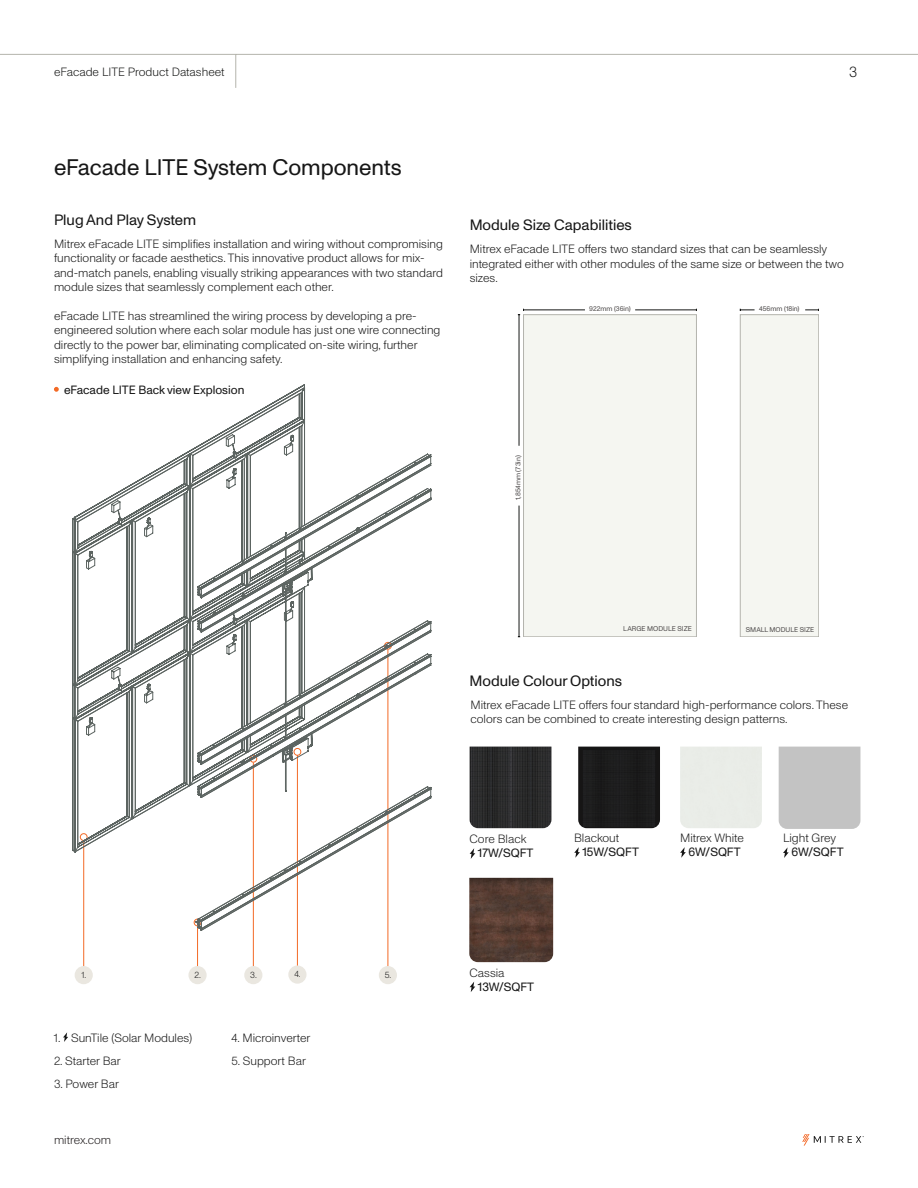
<style>
.page{position:relative;width:918px;height:1188px;background:#fff}
.page>*{position:absolute;margin:0;border:0;box-sizing:border-box;transform-origin:0 0}
.t1{font:22.5px "Monument Grotesk";color:#161616}
.t2{font:15px "Monument Grotesk";color:#161616}
.t3{font:300 15px "Edu Monument Grotesk";color:#161616}
.t4{font:300 12px/14.4px "Edu Monument Grotesk";color:#161616}
.t5{font:12px "Monument Grotesk";color:#161616}
.t6{font:300 12px "Edu Monument Grotesk";color:#161716}
.t7{font:300 12px "Edu Monument Grotesk";color:#231f20}
.t8{font:300 9px "Edu Monument Grotesk";color:#161616}
.t9{font:6.9px "Monument Grotesk";color:#504d4d}
</style>
<div class="page">
<svg style="left:802px;top:1134px;width:62px;height:12px"></svg>
<hr style="left:0;top:54px;width:918px;height:1px;background:#b5b5ad">
<hr style="left:235px;top:54px;width:1px;height:34px;background:#b5b5ad">
<div style="left:75px;top:966px;width:18px;height:18px;background:#eae7e0;border-radius:50%"></div>
<hr style="left:83px;top:841px;width:1px;height:125px;background:#f36a26">
<div style="left:244px;top:966px;width:18px;height:18px;background:#eae7e0;border-radius:50%"></div>
<hr style="left:253px;top:763px;width:1px;height:203px;background:#f36a26">
<div style="left:188px;top:966px;width:19px;height:18px;background:#eae7e0;border-radius:50%"></div>
<hr style="left:197px;top:926px;width:1px;height:40px;background:#f36a26">
<div style="left:288px;top:966px;width:19px;height:18px;background:#eae7e0;border-radius:50%"></div>
<hr style="left:297px;top:755px;width:1px;height:211px;background:#f36a26">
<div style="left:379px;top:966px;width:18px;height:18px;background:#eae7e0;border-radius:50%"></div>
<hr style="left:388px;top:650px;width:1px;height:316px;background:#f36a26">
<svg style="left:54px;top:387px;width:5px;height:5px"></svg>
<svg style="left:63px;top:1032px;width:5px;height:10px"></svg>
<hr style="left:519px;top:315px;width:1px;height:131px;background:#161716">
<hr style="left:519px;top:506px;width:1px;height:131px;background:#161716">
<hr style="left:524px;top:310px;width:61px;height:1px;background:#161716">
<hr style="left:635px;top:310px;width:61px;height:1px;background:#161716">
<svg style="left:740px;top:309px;width:15px;height:2px"></svg>
<svg style="left:805px;top:309px;width:14px;height:2px"></svg>
<svg style="left:523px;top:314px;width:296px;height:323px"></svg>
<svg style="left:470px;top:848px;width:5px;height:11px"></svg>
<svg style="left:470px;top:982px;width:5px;height:10px"></svg>
<svg style="left:783px;top:847px;width:6px;height:11px"></svg>
<svg style="left:574px;top:847px;width:6px;height:11px"></svg>
<svg style="left:680px;top:847px;width:6px;height:11px"></svg>
<svg style="left:72px;top:387px;width:234px;height:465px"></svg>
<svg style="left:74px;top:418px;width:343px;height:502px"></svg>
<div style="left:578px;top:747px;width:82px;height:81px;background:#1c1c1c"></div>
<img style="left:470px;top:747px;width:81px;height:81px">
<img style="left:469px;top:878px;width:84px;height:84px">
<p class="t6" style="left:54px;top:65px;width:172px">eFacade LITE Product Datasheet</p>
<p class="t3" style="left:849px;top:63px;width:10px">3</p>
<h1 class="t1" style="left:54px;top:152px;width:349px">eFacade LITE System Components</h1>
<p class="t2" style="left:54px;top:209px;width:144px">Plug And Play System</p>
<p class="t4" style="left:54px;top:236px;width:391px">Mitrex eFacade LITE simplifies installation and wiring without compromising functionality or facade aesthetics. This innovative product allows for mix&shy;and-match panels, enabling visually striking appearances with two standard module sizes that seamlessly complement each other.</p>
<p class="t4" style="left:54px;top:308px;width:388px">eFacade LITE has streamlined the wiring process by developing a pre&shy;engineered solution where each solar module has just one wire connecting directly to the power bar, eliminating complicated on-site wiring, further simplifying installation and enhancing safety.</p>
<p class="t5" style="left:64px;top:382px;width:182px">eFacade LITE Back view Explosion</p>
<p class="t2" style="left:470px;top:214px;width:164px">Module Size Capabilities</p>
<p class="t4" style="left:470px;top:242px;width:376px">Mitrex eFacade LITE offers two standard sizes that can be seamlessly integrated either with other modules of the same size or between the two sizes.</p>
<p class="t9" style="left:513px;top:500px;width:46px;rotate:-90deg">1,854mm (73in)</p>
<p class="t9" style="left:589px;top:304px;width:43px">922mm (36in)</p>
<p class="t9" style="left:759px;top:304px;width:42px">456mm (18in)</p>
<p class="t8" style="left:81px;top:970px;width:6px">1.</p>
<p class="t8" style="left:194px;top:970px;width:8px">2.</p>
<p class="t8" style="left:250px;top:970px;width:8px">3.</p>
<p class="t8" style="left:294px;top:969px;width:8px">4.</p>
<p class="t8" style="left:385px;top:970px;width:8px">5.</p>
<p class="t4" style="left:54px;top:1031px;width:140px">1. SunTile (Solar Modules)</p>
<p class="t4" style="left:54px;top:1053px;width:68px">2. Starter Bar</p>
<p class="t4" style="left:54px;top:1076px;width:67px">3. Power Bar</p>
<p class="t7" style="left:54px;top:1133px;width:59px">mitrex.com</p>
<p class="t4" style="left:232px;top:1031px;width:81px">4. Microinverter</p>
<p class="t4" style="left:232px;top:1053px;width:76px">5. Support Bar</p>
<p class="t9" style="left:623px;top:624px;width:70px">LARGE MODULE SIZE</p>
<p class="t9" style="left:746px;top:624px;width:70px">SMALL MODULE SIZE</p>
<p class="t2" style="left:470px;top:670px;width:154px">Module Colour Options</p>
<p class="t4" style="left:471px;top:697px;width:379px">Mitrex eFacade LITE offers four standard high-performance colors. These colors can be combined to create interesting design patterns.</p>
<p class="t4" style="left:470px;top:832px;width:58px">Core Black</p>
<p class="t5" style="left:478px;top:845px;width:57px">17W/SQFT</p>
<p class="t4" style="left:574px;top:831px;width:47px">Blackout</p>
<p class="t4" style="left:680px;top:831px;width:65px">Mitrex White</p>
<p class="t4" style="left:783px;top:831px;width:55px">Light Grey</p>
<p class="t5" style="left:583px;top:844px;width:58px">15W/SQFT</p>
<p class="t5" style="left:688px;top:844px;width:54px">6W/SQFT</p>
<p class="t5" style="left:791px;top:844px;width:54px">6W/SQFT</p>
<p class="t4" style="left:470px;top:965px;width:36px">Cassia</p>
<p class="t5" style="left:478px;top:978px;width:58px">13W/SQFT</p>
</div>
